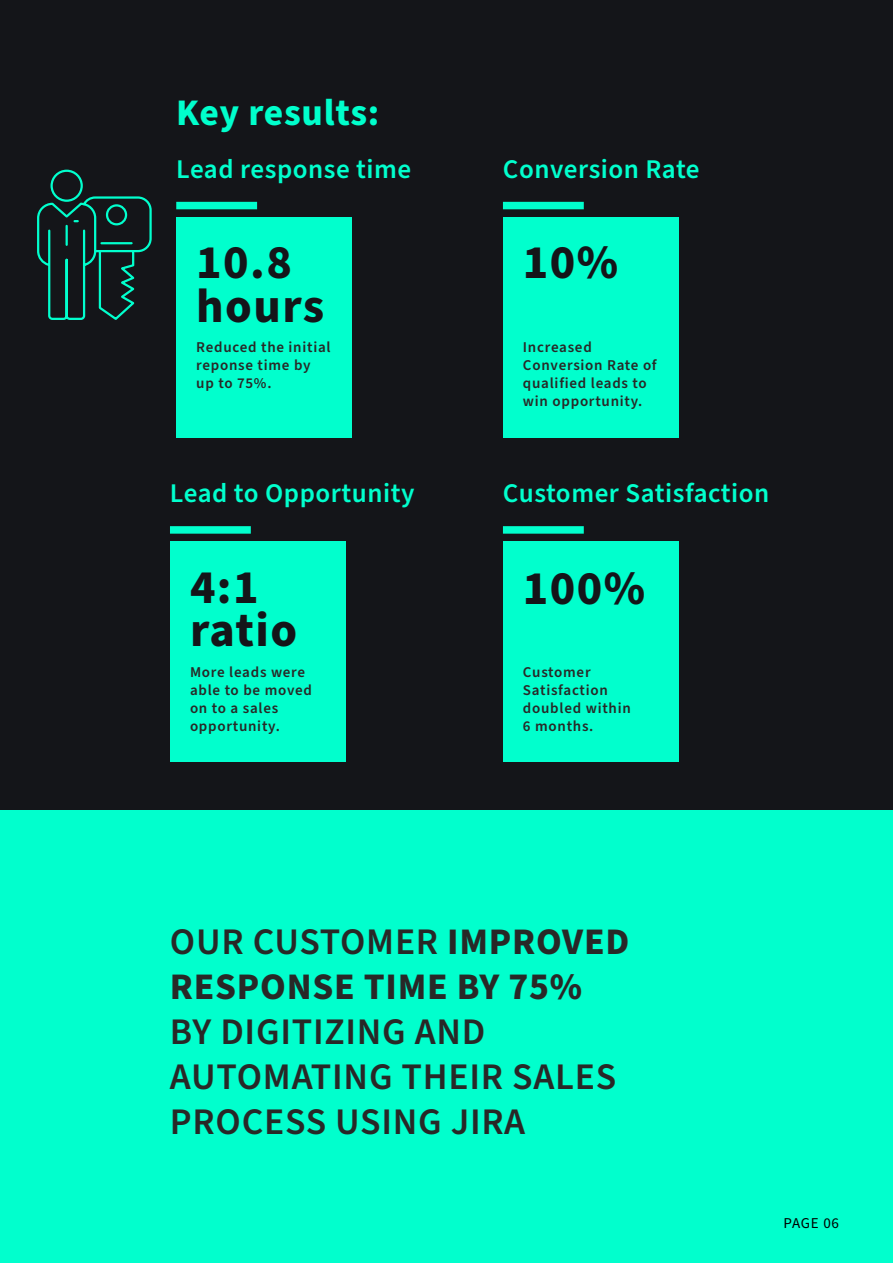
<style>
.page{position:relative;width:893px;height:1263px;background:#fff}
.page>*{position:absolute;margin:0;border:0;box-sizing:border-box;transform-origin:0 0}
.t1{font:700 48px/43.5px "Source Sans Pro";letter-spacing:.03em;color:#141519}
.t2{font:600 37.5px/45px "Source Sans Pro";letter-spacing:.02em;color:#282827}
.t3{font:700 37.5px/45px "Source Sans Pro";letter-spacing:.02em;color:#282827}
.t4{font:700 37.5px "Source Sans Pro";letter-spacing:.015em;color:#0fc}
.t5{font:600 27px "Source Sans Pro";letter-spacing:.02em;color:#01ffcd}
.t6{font:600 15px/18px "Source Sans Pro";letter-spacing:.05em;color:#282827}
.t7{font:15px "Source Sans Pro";letter-spacing:.045em;color:#000}
.s1{font-weight:600}
</style>
<div class="page">
<div style="left:0;top:470px;width:893px;height:340px;background:#141519"></div>
<div style="left:0;top:0;width:893px;height:475px;background:#141519"></div>
<div style="left:176px;top:217px;width:175px;height:220px;background:#01ffcd"></div>
<svg style="left:37px;top:169px;width:115px;height:151px"></svg>
<div style="left:176px;top:202px;width:81px;height:7px;background:#01ffcd"></div>
<div style="left:503px;top:217px;width:175px;height:220px;background:#01ffcd"></div>
<div style="left:503px;top:541px;width:175px;height:221px;background:#01ffcd"></div>
<div style="left:170px;top:541px;width:175px;height:221px;background:#01ffcd"></div>
<div style="left:503px;top:202px;width:81px;height:7px;background:#01ffcd"></div>
<div style="left:503px;top:526px;width:81px;height:8px;background:#01ffcd"></div>
<div style="left:170px;top:526px;width:81px;height:8px;background:#01ffcd"></div>
<div style="left:0;top:810px;width:893px;height:453px;background:#01ffcd"></div>
<h2 class="t4" style="left:176px;top:87px;width:205px">Key results:</h2>
<h3 class="t5" style="left:176px;top:151px;width:237px">Lead response time</h3>
<h1 class="t1" style="left:196px;top:242px;width:129px">10.8 hours</h1>
<p class="t6" style="left:196px;top:339px;width:136px">Reduced the initial reponse time by up to 75%.</p>
<h3 class="t5" style="left:503px;top:151px;width:198px">Conversion Rate</h3>
<h1 class="t1" style="left:523px;top:242px;width:97px">10%</h1>
<p class="t6" style="left:523px;top:339px;width:135px">Increased<br>Conversion Rate of qualified leads to win opportunity.</p>
<h3 class="t5" style="left:170px;top:475px;width:246px">Lead to Opportunity</h3>
<h3 class="t5" style="left:503px;top:475px;width:268px">Customer Satisfaction</h3>
<h1 class="t1" style="left:190px;top:566px;width:109px">4:1 ratio</h1>
<p class="t6" style="left:190px;top:663px;width:123px">More leads were able to be moved on to a sales opportunity.</p>
<h1 class="t1" style="left:523px;top:567px;width:124px">100%</h1>
<p class="t6" style="left:523px;top:663px;width:109px">Customer<br>Satisfaction doubled within<br>6 months.</p>
<h2 class="t3" style="left:170px;top:920px;width:461px"><span class="s1">OUR CUSTOMER</span> IMPROVED<br>RESPONSE TIME BY 75%</h2>
<h2 class="t2" style="left:170px;top:1010px;width:448px">BY DIGITIZING AND<br>AUTOMATING THEIR SALES<br>PROCESS USING JIRA</h2>
<p class="t7" style="left:784px;top:1213px;width:57px">PAGE 06</p>
</div>
